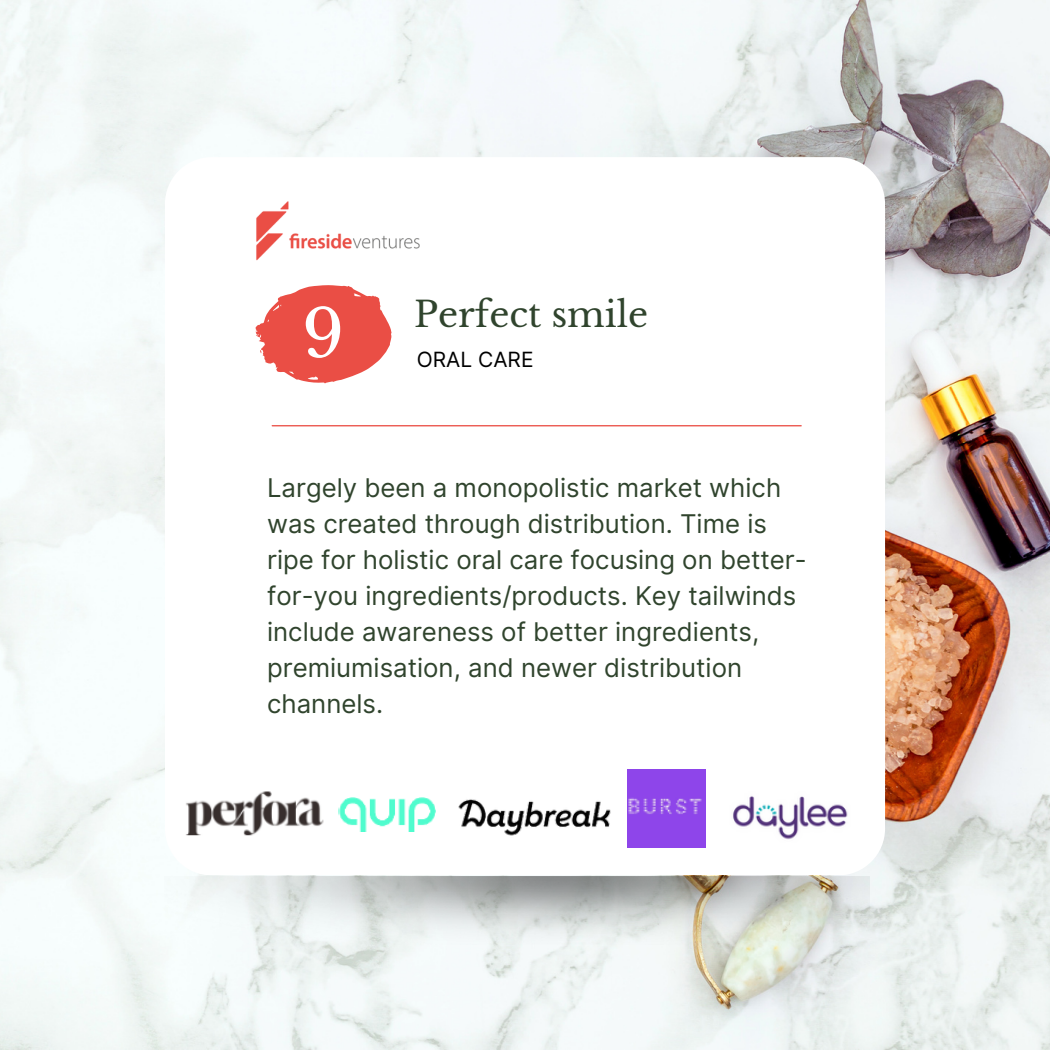
<style>
.page{position:relative;width:1050px;height:1050px;background:#fff}
.page>*{position:absolute;margin:0;border:0;box-sizing:border-box;transform-origin:0 0}
.t1{font:65.62px "Libre Baskerville";color:#fff}
.t2{font:35px "Libre Baskerville";color:#30442d}
.t3{font:25.72px/36.1px "Inter";color:#30442d}
.t4{font:21px "Inter";color:#000}
</style>
<div class="page">
<img style="left:0;top:0;width:1050px;height:1050px">
<div style="left:165px;top:157px;width:720px;height:718px;background:#fff;border-radius:47px"></div>
<img style="left:165px;top:877px;width:705px;height:68px">
<hr style="left:272px;top:425px;width:529px;height:1px;background:#ea4e45">
<svg style="left:255px;top:285px;width:137px;height:99px"></svg>
<img style="left:256px;top:201px;width:164px;height:60px">
<img style="left:339px;top:797px;width:97px;height:35px">
<img style="left:628px;top:770px;width:77px;height:77px">
<img style="left:458px;top:799px;width:153px;height:37px">
<img style="left:186px;top:791px;width:138px;height:45px">
<img style="left:733px;top:796px;width:115px;height:44px">
<p class="t1" style="left:302px;top:294px;width:44px">9</p>
<p class="t2" style="left:414px;top:293px;width:236px">Perfect smile</p>
<p class="t4" style="left:417px;top:347px;width:118px">ORAL CARE</p>
<p class="t3" style="left:267px;top:470px;width:541px">Largely been a monopolistic market which was created through distribution. Time is ripe for holistic oral care focusing on better&shy;for-you ingredients/products. Key tailwinds include awareness of better ingredients, premiumisation, and newer distribution channels.</p>
</div>
